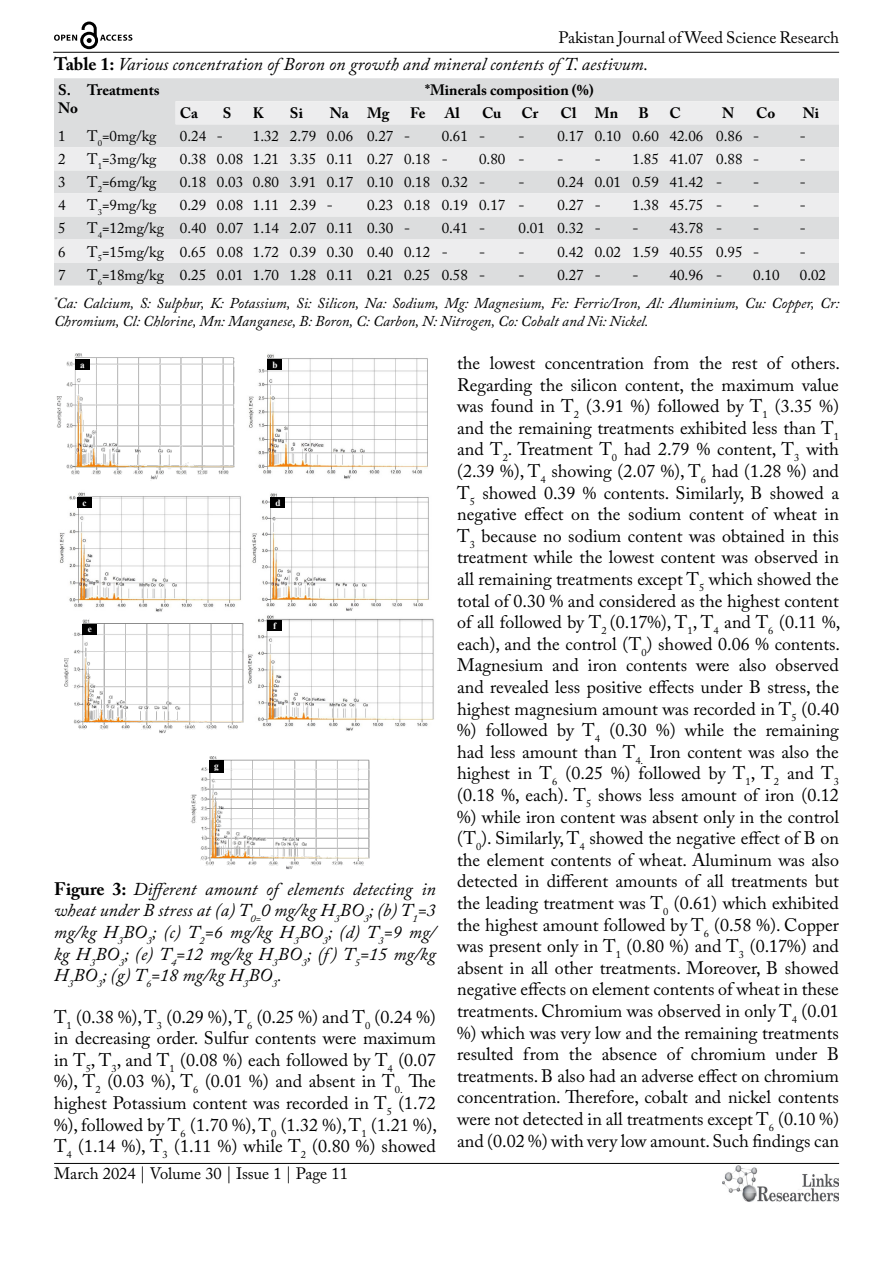
<style>
.page{position:relative;width:893px;height:1263px;background:#fff}
.page>*{position:absolute;margin:0;border:0;box-sizing:border-box;transform-origin:0 0}
.t1{font:18px/21.6px "Adobe Caslon Pro";color:#000;text-align:justify}
.t2{font:italic 18px/21.6px "Adobe Caslon Pro";color:#000;text-align:justify}
.t3{font:16.5px "Adobe Caslon Pro";color:#000}
.t4{font:15px "Adobe Caslon Pro";color:#000}
.t5{font:italic 15px/28.2px "Adobe Caslon Pro";color:#000}
.t6{font:700 15px/18px "Adobe Caslon Pro";color:#000}
.t7{font:700 9.45px "Times New Roman";color:#fff}
.s1{font-weight:700;font-style:normal}
.s2{font-style:normal}
</style>
<div class="page">
<hr style="left:53px;top:52px;width:786px;height:1px;background:#000">
<hr style="left:54px;top:1163px;width:785px;height:1px;background:#000">
<img style="left:722px;top:1166px;width:117px;height:36px">
<svg style="left:54px;top:22px;width:78px;height:27px"></svg>
<div style="left:54px;top:78px;width:785px;height:207px;background:#dcddde"></div>
<svg style="left:54px;top:101px;width:785px;height:161px;background:#e5e6e7"></svg>
<img style="left:64px;top:619px;width:180px;height:115px">
<img style="left:56px;top:353px;width:179px;height:127px">
<img style="left:190px;top:756px;width:180px;height:114px">
<img style="left:59px;top:492px;width:370px;height:120px">
<img style="left:248px;top:354px;width:180px;height:125px">
<img style="left:248px;top:615px;width:186px;height:116px">
<div style="left:75px;top:359px;width:14px;height:11px;background:#000"></div>
<div style="left:268px;top:360px;width:14px;height:10px;background:#000"></div>
<div style="left:83px;top:624px;width:14px;height:10px;background:#000"></div>
<div style="left:268px;top:620px;width:14px;height:11px;background:#000"></div>
<div style="left:210px;top:760px;width:14px;height:13px;background:#000"></div>
<div style="left:78px;top:497px;width:14px;height:11px;background:#000"></div>
<div style="left:271px;top:497px;width:14px;height:11px;background:#000"></div>
<p class="t3" style="left:558px;top:27px;width:282px">Pakistan Journal of Weed Science Research</p>
<p class="t2" style="left:54px;top:53px;width:596px"><span class="s1">Table 1:</span> Various concentration of Boron on growth and mineral contents of T. aestivum.</p>
<p class="t6" style="left:58px;top:81px;width:21px">S.<br>No</p>
<p class="t6" style="left:87px;top:81px;width:74px">Treatments</p>
<p class="t6" style="left:425px;top:81px;width:170px">*Minerals composition (%)</p>
<p class="t6" style="left:180px;top:104px;width:20px">Ca</p>
<p class="t6" style="left:223px;top:104px;width:10px">S</p>
<p class="t6" style="left:253px;top:104px;width:13px">K</p>
<p class="t6" style="left:290px;top:104px;width:15px">Si</p>
<p class="t6" style="left:330px;top:104px;width:61px">Na Mg</p>
<p class="t6" style="left:410px;top:104px;width:17px">Fe</p>
<p class="t6" style="left:445px;top:104px;width:17px">Al</p>
<p class="t6" style="left:482px;top:104px;width:21px">Cu</p>
<p class="t6" style="left:522px;top:104px;width:18px">Cr</p>
<p class="t6" style="left:560px;top:104px;width:59px">Cl Mn</p>
<p class="t6" style="left:639px;top:104px;width:12px">B</p>
<p class="t6" style="left:670px;top:104px;width:13px">C</p>
<p class="t6" style="left:722px;top:104px;width:14px">N</p>
<p class="t6" style="left:756px;top:104px;width:21px">Co</p>
<p class="t6" style="left:803px;top:104px;width:18px">Ni</p>
<p class="t4" style="left:58px;top:127px;width:9px">1</p>
<p class="t4" style="left:87px;top:127px;width:71px">T<sub>0</sub>=0mg/kg</p>
<p class="t4" style="left:180px;top:127px;width:45px">0.24 -</p>
<p class="t4" style="left:253px;top:127px;width:159px">1.32 2.79 0.06 0.27 -</p>
<p class="t4" style="left:442px;top:127px;width:45px">0.61 -</p>
<p class="t4" style="left:519px;top:127px;width:242px">- 0.17 0.10 0.60 42.06 0.86 -</p>
<p class="t4" style="left:800px;top:127px;width:7px">-</p>
<p class="t4" style="left:58px;top:150px;width:9px">2</p>
<p class="t4" style="left:87px;top:150px;width:71px">T<sub>1</sub>=3mg/kg</p>
<p class="t4" style="left:180px;top:150px;width:269px">0.38 0.08 1.21 3.35 0.11 0.27 0.18 -</p>
<p class="t4" style="left:479px;top:150px;width:47px">0.80 -</p>
<p class="t4" style="left:557px;top:150px;width:45px">- -</p>
<p class="t4" style="left:633px;top:150px;width:128px">1.85 41.07 0.88 -</p>
<p class="t4" style="left:800px;top:150px;width:7px">-</p>
<p class="t4" style="left:58px;top:173px;width:9px">3</p>
<p class="t4" style="left:87px;top:173px;width:71px">T<sub>2</sub>=6mg/kg</p>
<p class="t4" style="left:180px;top:173px;width:307px">0.18 0.03 0.80 3.91 0.17 0.10 0.18 0.32 -</p>
<p class="t4" style="left:519px;top:173px;width:205px">- 0.24 0.01 0.59 41.42 -</p>
<p class="t4" style="left:753px;top:173px;width:8px">-</p>
<p class="t4" style="left:800px;top:173px;width:7px">-</p>
<p class="t4" style="left:58px;top:196px;width:9px">4</p>
<p class="t4" style="left:87px;top:196px;width:71px">T<sub>3</sub>=9mg/kg</p>
<p class="t4" style="left:180px;top:196px;width:155px">0.29 0.08 1.11 2.39 -</p>
<p class="t4" style="left:367px;top:196px;width:159px">0.23 0.18 0.19 0.17 -</p>
<p class="t4" style="left:557px;top:196px;width:45px">0.27 -</p>
<p class="t4" style="left:633px;top:196px;width:91px">1.38 45.75 -</p>
<p class="t4" style="left:753px;top:196px;width:8px">-</p>
<p class="t4" style="left:800px;top:196px;width:7px">-</p>
<p class="t4" style="left:58px;top:219px;width:9px">5</p>
<p class="t4" style="left:87px;top:219px;width:324px">T<sub>4</sub>=12mg/kg 0.40 0.07 1.14 2.07 0.11 0.30 -</p>
<p class="t4" style="left:442px;top:219px;width:45px">0.41 -</p>
<p class="t4" style="left:519px;top:219px;width:84px">0.01 0.32 -</p>
<p class="t4" style="left:633px;top:219px;width:91px">- 43.78 -</p>
<p class="t4" style="left:753px;top:219px;width:8px">-</p>
<p class="t4" style="left:800px;top:219px;width:7px">-</p>
<p class="t4" style="left:58px;top:243px;width:9px">6</p>
<p class="t4" style="left:87px;top:243px;width:362px">T<sub>5</sub>=15mg/kg 0.65 0.08 1.72 0.39 0.30 0.40 0.12 -</p>
<p class="t4" style="left:479px;top:243px;width:47px">- -</p>
<p class="t4" style="left:557px;top:243px;width:203px">0.42 0.02 1.59 40.55 0.95 -</p>
<p class="t4" style="left:800px;top:243px;width:7px">-</p>
<p class="t4" style="left:58px;top:266px;width:9px">7</p>
<p class="t4" style="left:87px;top:266px;width:399px">T<sub>6</sub>=18mg/kg 0.25 0.01 1.70 1.28 0.11 0.21 0.25 0.58 -</p>
<p class="t4" style="left:519px;top:266px;width:84px">- 0.27 -</p>
<p class="t4" style="left:633px;top:266px;width:91px">- 40.96 -</p>
<p class="t4" style="left:753px;top:266px;width:28px">0.10</p>
<p class="t5" style="left:54px;top:260px;width:787px;text-indent:746px"><span class="s2">0.02 </span><sup>*</sup>Ca: Calcium, S: Sulphur, K: Potassium, Si: Silicon, Na: Sodium, Mg: Magnesium, Fe: Ferric/Iron, Al: Aluminium, Cu: Copper, Cr:</p>
<p class="t5" style="left:54px;top:306px;width:596px">Chromium, Cl: Chlorine, Mn: Manganese, B: Boron, C: Carbon, N: Nitrogen, Co: Cobalt and Ni: Nickel.</p>
<p class="t7" style="left:80px;top:357px;width:6px">a</p>
<p class="t7" style="left:272px;top:358px;width:7px">b</p>
<p class="t1" style="left:457px;top:352px;width:385px">the lowest concentration from the rest of others.<br>Regarding the silicon content, the maximum value was found in T<sub>2</sub> (3.91 %) followed by T<sub>1</sub> (3.35 %) and the remaining treatments exhibited less than T<sub>1 </sub>and T<sub>2</sub>. Treatment T<sub>0</sub> had 2.79 % content, T<sub>3</sub> with (2.39 %), T<sub>4</sub> showing (2.07 %), T<sub>6</sub> had (1.28 %) and T<sub>5</sub> showed 0.39 % contents. Similarly, B showed a negative effect on the sodium content of wheat in T<sub>3</sub> because no sodium content was obtained in this treatment while the lowest content was observed in all remaining treatments except T<sub>5</sub> which showed the total of 0.30 % and considered as the highest content of all followed by T<sub>2</sub> (0.17%), T<sub>1</sub>, T<sub>4</sub> and T<sub>6</sub> (0.11 %, each), and the control (T<sub>0</sub>) showed 0.06 % contents.<br>Magnesium and iron contents were also observed and revealed less positive effects under B stress, the highest magnesium amount was recorded in T<sub>5</sub> (0.40 %) followed by T<sub>4</sub> (0.30 %) while the remaining had less amount than T<sub>4.</sub> Iron content was also the highest in T<sub>6</sub> (0.25 %) followed by T<sub>1</sub>, T<sub>2</sub> and T<sub>3 </sub>(0.18 %, each). T<sub>5</sub> shows less amount of iron (0.12 %) while iron content was absent only in the control (T<sub>0</sub>). Similarly, T<sub>4</sub> showed the negative effect of B on the element contents of wheat. Aluminum was also detected in different amounts of all treatments but the leading treatment was T<sub>0</sub> (0.61) which exhibited the highest amount followed by T<sub>6</sub> (0.58 %). Copper was present only in T<sub>1</sub> (0.80 %) and T<sub>3</sub> (0.17%) and absent in all other treatments. Moreover, B showed negative effects on element contents of wheat in these treatments. Chromium was observed in only T<sub>4</sub> (0.01 %) which was very low and the remaining treatments resulted from the absence of chromium under B treatments. B also had an adverse effect on chromium concentration. Therefore, cobalt and nickel contents were not detected in all treatments except T<sub>6</sub> (0.10 %) and (0.02 %) with very low amount. Such findings can</p>
<p class="t7" style="left:82px;top:496px;width:6px">c</p>
<p class="t7" style="left:275px;top:496px;width:7px">d</p>
<p class="t7" style="left:273px;top:619px;width:5px">f</p>
<p class="t7" style="left:88px;top:622px;width:6px">e</p>
<p class="t7" style="left:214px;top:759px;width:6px">g</p>
<p class="t2" style="left:54px;top:878px;width:383px"><span class="s1">Figure 3:</span> Different amount of elements detecting in wheat under B stress at (a) T<sub>0=</sub>0 mg/kg H<sub>3</sub>BO<sub>3</sub>; (b) T<sub>1</sub>=3 mg/kg H<sub>3</sub>BO<sub>3</sub>; (c) T<sub>2</sub>=6 mg/kg H<sub>3</sub>BO<sub>3</sub>; (d) T<sub>3</sub>=9 mg/ kg H<sub>3</sub>BO<sub>3</sub>; (e) T<sub>4</sub>=12 mg/kg H<sub>3</sub>BO<sub>3</sub>; (f ) T<sub>5</sub>=15 mg/kg H<sub>3</sub>BO<sub>3</sub>; (g) T<sub>6</sub>=18 mg/kg H<sub>3</sub>BO<sub>3</sub>.</p>
<p class="t1" style="left:54px;top:1005px;width:385px">T<sub>1</sub> (0.38 %), T<sub>3</sub> (0.29 %), T<sub>6</sub> (0.25 %) and T<sub>0</sub> (0.24 %) in decreasing order. Sulfur contents were maximum in T<sub>5</sub>, T<sub>3</sub>, and T<sub>1</sub> (0.08 %) each followed by T<sub>4</sub> (0.07 %), T<sub>2</sub> (0.03 %), T<sub>6</sub> (0.01 %) and absent in T<sub>0.</sub> The highest Potassium content was recorded in T<sub>5</sub> (1.72 %), followed by T<sub>6</sub> (1.70 %), T<sub>0</sub> (1.32 %), T<sub>1</sub> (1.21 %), T<sub>4</sub> (1.14 %), T<sub>3</sub> (1.11 %) while T<sub>2</sub> (0.80 %) showed</p>
<p class="t3" style="left:54px;top:1164px;width:295px">March 2024 | Volume 30 | Issue 1 | Page 11</p>
</div>
